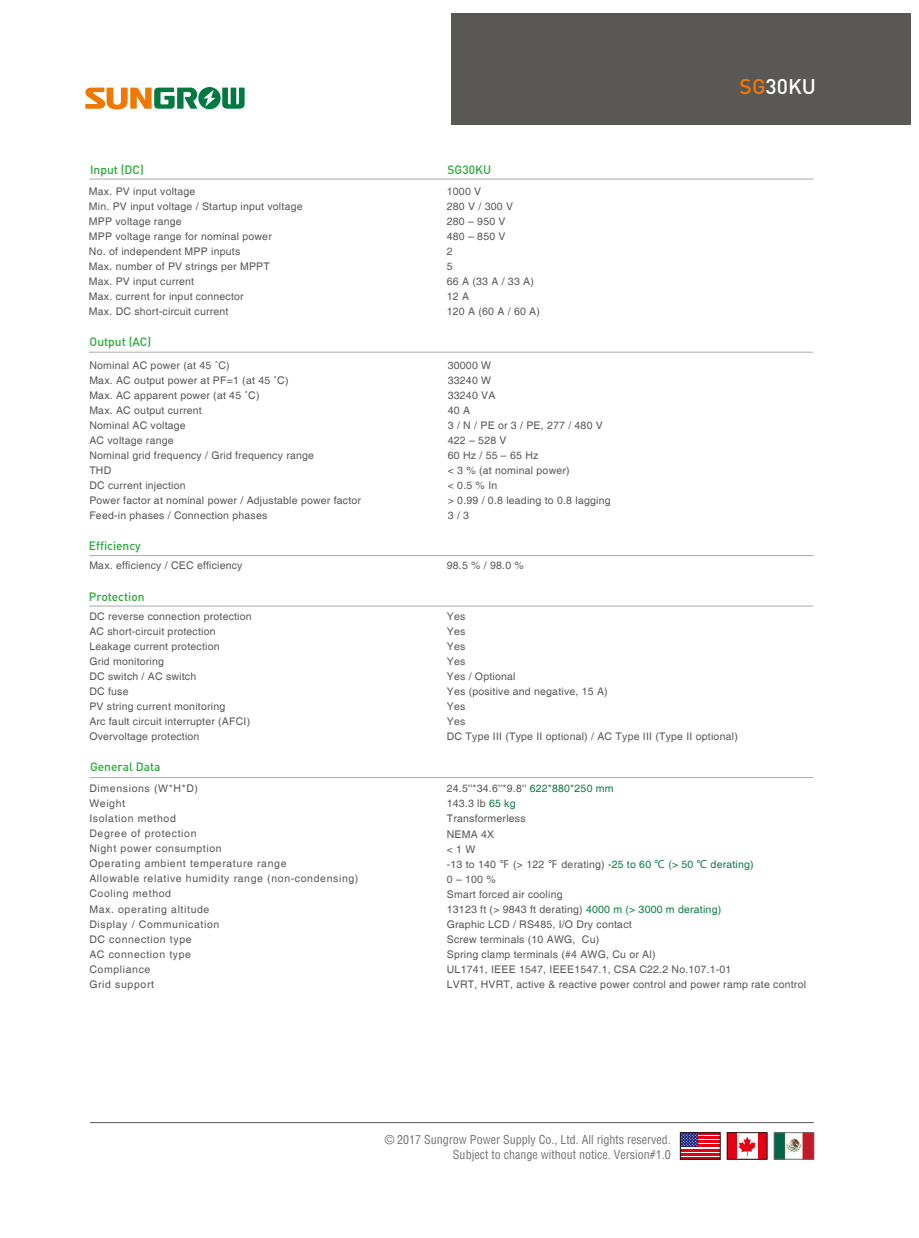
<style>
.page{position:relative;width:919px;height:1238px;background:#fff}
.page>*{position:absolute;margin:0;border:0;box-sizing:border-box;transform-origin:0 0}
.t1{font:500 21px "DIN";color:#fff}
.t2{font:condensed 12px/14.4px "Helvetica";color:#727272;text-align:right}
.t3{font:500 12px "DIN";color:#2ba839}
.t4{font:10.5px/15px "Helvetica";letter-spacing:.02em;color:#595857}
.t5{font:10.5px/15px "Helvetica";letter-spacing:.06em;color:#595857}
.s1{color:#ee7800}
.s2{color:#0c7b48}
.s3{font-family:"Microsoft Ya Hei"}
.s4{font-family:"Microsoft Ya Hei";color:#0c7b48}
</style>
<div class="page">
<div style="left:451px;top:13px;width:459px;height:112px;background:#595857"></div>
<svg style="left:85px;top:87px;width:159px;height:22px"></svg>
<hr style="left:90px;top:1122px;width:723px;height:1px;background:#595857">
<svg style="left:682px;top:1134px;width:36px;height:22px"></svg>
<hr style="left:680px;top:1136px;width:40px;height:2px;background:#e60013">
<hr style="left:680px;top:1140px;width:40px;height:2px;background:#e60013">
<hr style="left:680px;top:1144px;width:40px;height:2px;background:#e60013">
<hr style="left:680px;top:1148px;width:40px;height:2px;background:#e60013">
<hr style="left:680px;top:1152px;width:40px;height:3px;background:#e60013">
<svg style="left:697px;top:1134px;width:1px;height:12px"></svg>
<svg style="left:682px;top:1134px;width:15px;height:12px"></svg>
<div style="left:680px;top:1132px;width:40px;height:27px;border:1px solid #231916"></div>
<img style="left:776px;top:1134px;width:35px;height:23px">
<div style="left:774px;top:1132px;width:39px;height:27px;border:1px solid #6e6e70"></div>
<div style="left:727px;top:1132px;width:40px;height:27px;background:#e60013"></div>
<div style="left:737px;top:1132px;width:20px;height:27px;background:#fff"></div>
<svg style="left:738px;top:1137px;width:17px;height:18px"></svg>
<div style="left:727px;top:1132px;width:40px;height:27px;border:1px solid #231916"></div>
<hr style="left:89px;top:777px;width:724px;height:1px;background:#ababac">
<hr style="left:89px;top:352px;width:724px;height:1px;background:#ababac">
<hr style="left:89px;top:555px;width:724px;height:1px;background:#ababac">
<hr style="left:89px;top:605px;width:724px;height:1px;background:#ababac">
<hr style="left:89px;top:179px;width:724px;height:1px;background:#ababac">
<p class="t3" style="left:90px;top:162px;width:55px">Input (DC)</p>
<p class="t4" style="left:89px;top:184px;width:215px">Max. PV input voltage<br>Min. PV input voltage / Startup input voltage<br>MPP voltage range<br>MPP voltage range for nominal power<br>No. of independent MPP inputs<br>Max. number of PV strings per MPPT<br>Max. PV input current<br>Max. current for input connector<br>Max. DC short-circuit current</p>
<p class="t3" style="left:447px;top:162px;width:45px">SG30KU</p>
<p class="t4" style="left:447px;top:184px;width:95px">1000 V<br>280 V / 300 V<br>280 – 950 V<br>480 – 850 V<br>2<br>5<br>66 A (33 A / 33 A)<br>12 A<br>120 A (60 A / 60 A)</p>
<h1 class="t1" style="left:739px;top:73px;width:78px"><span class="s1">SG</span>30KU</h1>
<p class="t3" style="left:90px;top:334px;width:63px">Output (AC)</p>
<p class="t4" style="left:89px;top:358px;width:273px">Nominal AC power (at 45 ˚C)<br>Max. AC output power at PF=1 (at 45 ˚C)<br>Max. AC apparent power (at 45 ˚C)<br>Max. AC output current<br>Nominal AC voltage<br>AC voltage range<br>Nominal grid frequency / Grid frequency range<br>THD<br>DC current injection<br>Power factor at nominal power / Adjustable power factor<br>Feed-in phases / Connection phases</p>
<p class="t4" style="left:448px;top:358px;width:164px">30000 W<br>33240 W<br>33240 VA<br>40 A<br>3 / N / PE or 3 / PE, 277 / 480 V<br>422 – 528 V<br>60 Hz / 55 – 65 Hz<br>&lt; 3 % (at nominal power)<br>&lt; 0.5 % In<br>&gt; 0.99 / 0.8 leading to 0.8 lagging<br>3 / 3</p>
<p class="t3" style="left:89px;top:538px;width:53px">Efficiency</p>
<p class="t4" style="left:89px;top:558px;width:155px">Max. efficiency / CEC efficiency</p>
<p class="t4" style="left:447px;top:558px;width:79px">98.5 % / 98.0 %</p>
<p class="t3" style="left:89px;top:589px;width:57px">Protection</p>
<p class="t4" style="left:89px;top:608px;width:164px">DC reverse connection protection<br>AC short-circuit protection<br>Leakage current protection<br>Grid monitoring<br>DC switch / AC switch<br>DC fuse<br>PV string current monitoring<br>Arc fault circuit interrupter (AFCI)<br>Overvoltage protection</p>
<p class="t4" style="left:447px;top:609px;width:292px">Yes<br>Yes<br>Yes<br>Yes<br>Yes / Optional<br>Yes (positive and negative, 15 A)<br>Yes<br>Yes<br>DC Type III (Type II optional) / AC Type III (Type II optional)</p>
<p class="t3" style="left:90px;top:759px;width:72px">General Data</p>
<p class="t5" style="left:89px;top:781px;width:270px">Dimensions (W*H*D)<br>Weight<br>Isolation method<br>Degree of protection<br>Night power consumption<br>Operating ambient temperature range<br>Allowable relative humidity range (non-condensing)<br>Cooling method<br>Max. operating altitude<br>Display / Communication<br>DC connection type<br>AC connection type<br>Compliance<br>Grid support</p>
<p class="t4" style="left:447px;top:781px;width:360px">24.5''*34.6''*9.8'' <span class="s2">622*880*250 mm<br></span>143.3 lb <span class="s2">65 kg<br></span>Transformerless<br>NEMA 4X<br>&lt; 1 W<br>-13 to 140 <span class="s3">℉</span> (&gt; 122 <span class="s3">℉</span> derating) <span class="s2">-25 to 60</span> <span class="s4">℃</span> <span class="s2">(&gt; 50</span> <span class="s4">℃</span> <span class="s2">derating)<br></span>0 – 100 %<br>Smart forced air cooling<br>13123 ft (&gt; 9843 ft derating) <span class="s2">4000 m (&gt; 3000 m derating)<br></span>Graphic LCD / RS485, I/O Dry contact<br>Screw terminals (10 AWG, Cu)<br>Spring clamp terminals (#4 AWG, Cu or Al)<br>UL1741, IEEE 1547, IEEE1547.1, CSA C22.2 No.107.1-01<br>LVRT, HVRT, active &amp; reactive power control and power ramp rate control</p>
<p class="t2" style="left:384px;top:1132px;width:287px">© 2017 Sungrow Power Supply Co., Ltd. All rights reserved.<br>Subject to change without notice. Version#1.0</p>
</div>
